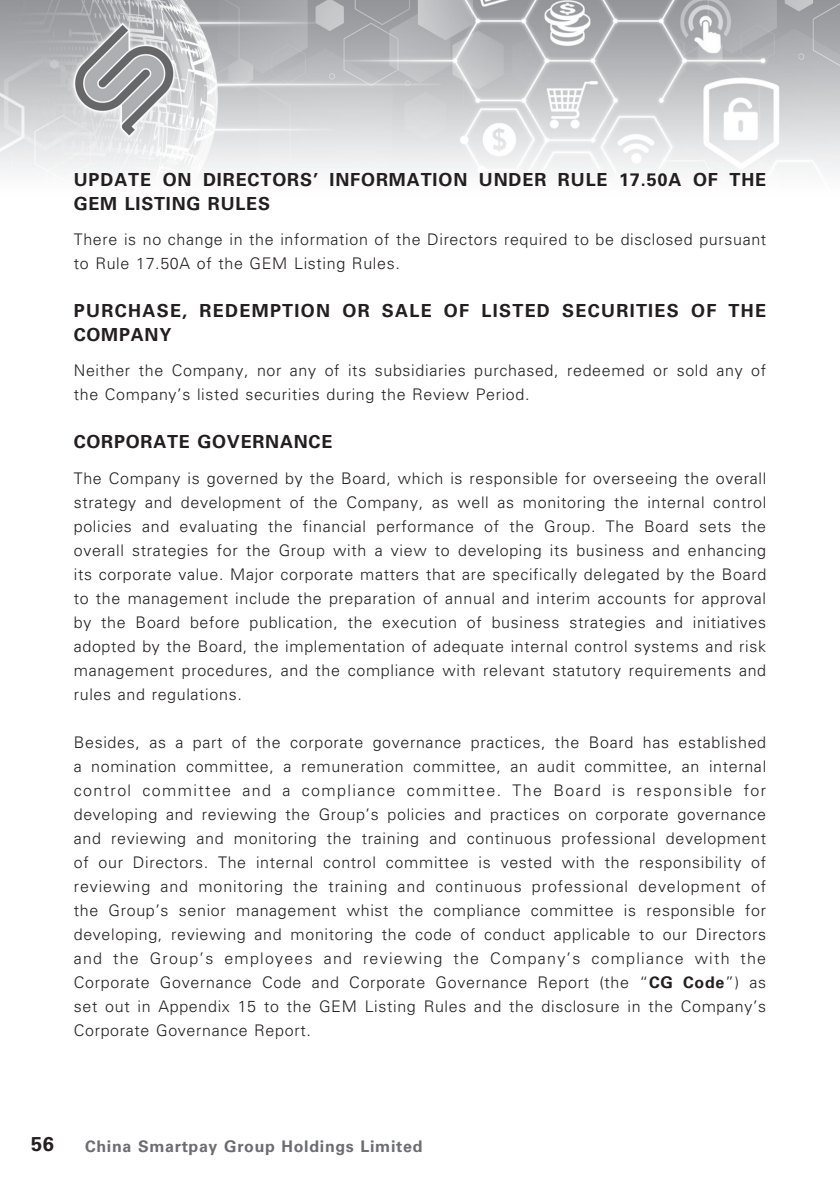
<style>
.page{position:relative;width:840px;height:1191px;background:#fff}
.page>*{position:absolute;margin:0;border:0;box-sizing:border-box;transform-origin:0 0}
.t1{font:700 20px "Univers LT Std";color:#231f20}
.t2{font:700 18px/24px "Univers";letter-spacing:.05em;color:#231f20}
.t3{font:700 18px/24px "Univers";letter-spacing:.07em;color:#231f20}
.t4{font:300 16px/24px "Univers";letter-spacing:.04em;color:#231f20}
.t5{font:700 16px "Univers";letter-spacing:.04em;color:#6c6d70}
.s1{font-weight:700}
</style>
<div class="page">
<img style="left:0;top:0;width:839px;height:174px">
<p class="t2" style="left:74px;top:169px;width:693px">UPDATE ON DIRECTORS’ INFORMATION UNDER RULE 17.50A OF THE<br>GEM LISTING RULES</p>
<p class="t4" style="left:74px;top:229px;width:693px">There is no change in the information of the Directors required to be disclosed pursuant to Rule 17.50A of the GEM Listing Rules.</p>
<p class="t3" style="left:74px;top:300px;width:693px">PURCHASE, REDEMPTION OR SALE OF LISTED SECURITIES OF THE<br>COMPANY</p>
<p class="t4" style="left:74px;top:360px;width:693px">Neither the Company, nor any of its subsidiaries purchased, redeemed or sold any of the Company’s listed securities during the Review Period.</p>
<p class="t2" style="left:74px;top:432px;width:260px">CORPORATE GOVERNANCE</p>
<p class="t4" style="left:74px;top:467px;width:693px;text-align:justify">The Company is governed by the Board, which is responsible for overseeing the overall strategy and development of the Company, as well as monitoring the internal control policies and evaluating the financial performance of the Group. The Board sets the overall strategies for the Group with a view to developing its business and enhancing its corporate value. Major corporate matters that are specifically delegated by the Board to the management include the preparation of annual and interim accounts for approval by the Board before publication, the execution of business strategies and initiatives adopted by the Board, the implementation of adequate internal control systems and risk management procedures, and the compliance with relevant statutory requirements and rules and regulations.</p>
<p class="t4" style="left:74px;top:731px;width:693px;text-align:justify">Besides, as a part of the corporate governance practices, the Board has established a nomination committee, a remuneration committee, an audit committee, an internal control committee and a compliance committee. The Board is responsible for developing and reviewing the Group’s policies and practices on corporate governance and reviewing and monitoring the training and continuous professional development of our Directors. The internal control committee is vested with the responsibility of reviewing and monitoring the training and continuous professional development of the Group’s senior management whist the compliance committee is responsible for developing, reviewing and monitoring the code of conduct applicable to our Directors and the Group’s employees and reviewing the Company’s compliance with the Corporate Governance Code and Corporate Governance Report (the “<span class="s1">CG Code</span>”) as set out in Appendix 15 to the GEM Listing Rules and the disclosure in the Company’s Corporate Governance Report.</p>
<p class="t1" style="left:31px;top:1135px;width:25px">56</p>
<p class="t5" style="left:85px;top:1140px;width:338px">China Smartpay Group Holdings Limited</p>
</div>
